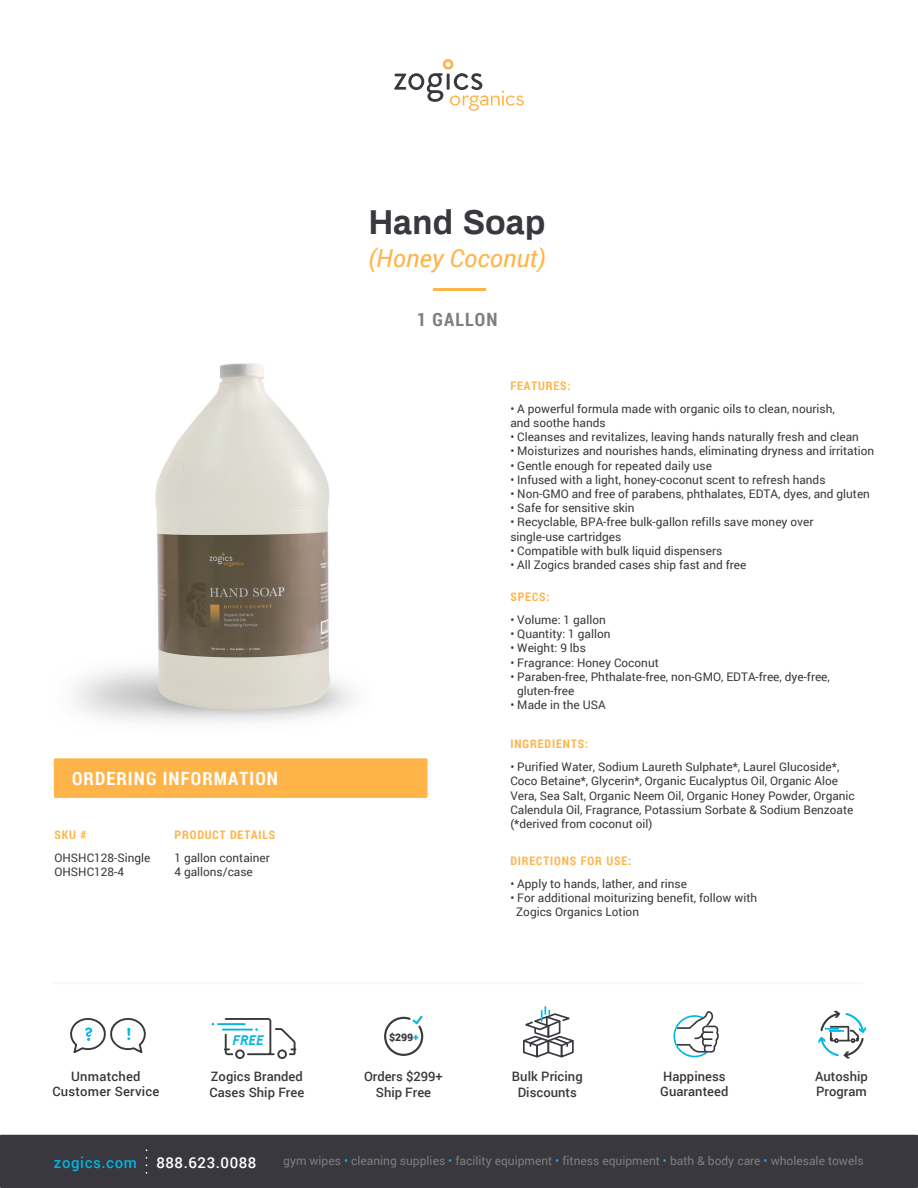
<style>
.page{position:relative;width:918px;height:1188px;background:#fff}
.page>*{position:absolute;margin:0;border:0;box-sizing:border-box;transform-origin:0 0}
.t1{font:700 33.75px "Archivo";color:#38383e}
.t2{font:italic 24.75px "Roboto";color:#ffb449}
.t3{font:700 18.3px "Roboto Condensed";letter-spacing:.06em;color:#fff}
.t4{font:700 18.3px "Roboto Condensed";letter-spacing:.06em;color:#7e7e80}
.t5{font:700 17.25px "Apercu";color:#00b9e4}
.t6{font:500 15px "Roboto";letter-spacing:.04em;color:#fff}
.t7{font:500 15px "Roboto";letter-spacing:.04em;color:#00b4df}
.t8{font:italic 700 13.95px "Apercu";color:#00b6e1}
.t9{font:500 13.05px/15.6px "Roboto";letter-spacing:.005em;color:#38383e;text-align:center}
.t10{font:12px "Roboto";color:#7e7e80}
.t11{font:11.85px/14.2px "Roboto";color:#38383e}
.t12{font:700 11.85px "Roboto Condensed";letter-spacing:.08em;color:#ffb449}
.t13{font:900 10.5px "Roboto";color:#38383e}
.s1{color:#00b9e4}
.s2{color:#00b4df}
</style>
<div class="page">
<img style="left:53px;top:363px;width:300px;height:401px">
<div style="left:54px;top:758px;width:374px;height:40px;background:#ffb449;border-radius:2px"></div>
<hr style="left:434px;top:288px;width:52px;height:3px;background:#ffb449">
<div style="left:0;top:1135px;width:918px;height:53px;background:#38383e"></div>
<svg style="left:146px;top:1150px;width:1px;height:24px"></svg>
<hr style="left:53px;top:983px;width:810px;height:1px;background:#f5f5f5">
<svg style="left:394px;top:59px;width:130px;height:52px"></svg>
<svg style="left:523px;top:1007px;width:51px;height:51px"></svg>
<svg style="left:818px;top:1011px;width:48px;height:48px"></svg>
<svg style="left:70px;top:1018px;width:76px;height:35px"></svg>
<svg style="left:673px;top:1011px;width:46px;height:46px"></svg>
<hr style="left:217px;top:1023px;width:29px;height:2px;background:#00b6e1">
<hr style="left:222px;top:1029px;width:31px;height:2px;background:#00b6e1">
<svg style="left:224px;top:1018px;width:72px;height:41px"></svg>
<svg style="left:384px;top:1016px;width:39px;height:40px"></svg>
<h1 class="t1" style="left:369px;top:199px;width:178px">Hand Soap</h1>
<h2 class="t2" style="left:368px;top:241px;width:179px">(Honey Coconut)</h2>
<h3 class="t3" style="left:72px;top:766px;width:207px">ORDERING INFORMATION</h3>
<p class="t12" style="left:54px;top:826px;width:34px">SKU #</p>
<p class="t11" style="left:54px;top:850px;width:97px">OHSHC128-Single<br>OHSHC128-4</p>
<p class="t12" style="left:174px;top:826px;width:102px">PRODUCT DETAILS</p>
<p class="t11" style="left:174px;top:850px;width:97px">1 gallon container<br>4 gallons/case</p>
<h3 class="t5" style="left:126px;top:1024px;width:8px">!</h3>
<p class="t9" style="left:52px;top:1068px;width:109px">Unmatched<br>Customer Service</p>
<p class="t8" style="left:232px;top:1032px;width:33px">FREE</p>
<p class="t9" style="left:209px;top:1068px;width:96px;text-align:left">Zogics Branded<br>Cases Ship Free</p>
<h3 class="t4" style="left:417px;top:307px;width:82px">1 GALLON</h3>
<p class="t12" style="left:510px;top:377px;width:62px">FEATURES:</p>
<p class="t11" style="left:510px;top:401px;width:326px">• A powerful formula made with organic oils to clean, nourish, and soothe hands</p>
<p class="t11" style="left:510px;top:430px;width:350px">• Cleanses and revitalizes, leaving hands naturally fresh and clean</p>
<p class="t11" style="left:510px;top:444px;width:365px">• Moisturizes and nourishes hands, eliminating dryness and irritation</p>
<p class="t11" style="left:510px;top:458px;width:203px">• Gentle enough for repeated daily use</p>
<p class="t11" style="left:510px;top:472px;width:317px">• Infused with a light, honey-coconut scent to refresh hands</p>
<p class="t11" style="left:510px;top:486px;width:361px">• Non-GMO and free of parabens, phthalates, EDTA, dyes, and gluten</p>
<p class="t11" style="left:510px;top:500px;width:126px">• Safe for sensitive skin</p>
<p class="t11" style="left:510px;top:515px;width:305px">• Recyclable, BPA-free bulk-gallon refills save money over single-use cartridges</p>
<p class="t11" style="left:510px;top:543px;width:213px">• Compatible with bulk liquid dispensers</p>
<p class="t11" style="left:510px;top:557px;width:238px">• All Zogics branded cases ship fast and free</p>
<p class="t12" style="left:510px;top:588px;width:41px">SPECS:</p>
<p class="t11" style="left:510px;top:612px;width:97px">• Volume: 1 gallon</p>
<p class="t11" style="left:510px;top:626px;width:102px">• Quantity: 1 gallon</p>
<p class="t11" style="left:510px;top:641px;width:77px">• Weight: 9 lbs</p>
<p class="t11" style="left:510px;top:655px;width:150px">• Fragrance: Honey Coconut</p>
<p class="t11" style="left:517px;top:669px;width:314px;text-indent:-7px">• Paraben-free, Phthalate-free, non-GMO, EDTA-free, dye-free, gluten-free</p>
<p class="t11" style="left:510px;top:697px;width:97px">• Made in the USA</p>
<p class="t12" style="left:510px;top:735px;width:79px">INGREDIENTS:</p>
<p class="t11" style="left:510px;top:759px;width:346px">• Purified Water, Sodium Laureth Sulphate*, Laurel Glucoside*, Coco Betaine*, Glycerin*, Organic Eucalyptus Oil, Organic Aloe Vera, Sea Salt, Organic Neem Oil, Organic Honey Powder, Organic Calendula Oil, Fragrance, Potassium Sorbate &amp; Sodium Benzoate (*derived from coconut oil)</p>
<p class="t12" style="left:510px;top:852px;width:122px">DIRECTIONS FOR USE:</p>
<p class="t11" style="left:510px;top:876px;width:178px">• Apply to hands, lather, and rinse</p>
<p class="t11" style="left:516px;top:890px;width:242px;text-indent:-6px">• For additional moiturizing benefit, follow with<br>Zogics Organics Lotion</p>
<p class="t13" style="left:389px;top:1029px;width:31px">$299<span class="s1">+</span></p>
<p class="t9" style="left:364px;top:1068px;width:80px">Orders $299+<br>Ship Free</p>
<p class="t9" style="left:660px;top:1068px;width:70px;text-align:left">Happiness<br>Guaranteed</p>
<p class="t9" style="left:512px;top:1068px;width:72px">Bulk Pricing<br>Discounts</p>
<p class="t9" style="left:815px;top:1068px;width:54px;text-align:left">Autoship<br>Program</p>
<p class="t7" style="left:54px;top:1152px;width:85px">zogics.com</p>
<p class="t6" style="left:156px;top:1152px;width:102px">888.623.0088</p>
<p class="t10" style="left:283px;top:1153px;width:582px">gym wipes <span class="s2">•</span> cleaning supplies <span class="s2">•</span> facility equipment <span class="s2">•</span> fitness equipment <span class="s2">•</span> bath &amp; body care <span class="s2">•</span> wholesale towels</p>
</div>
